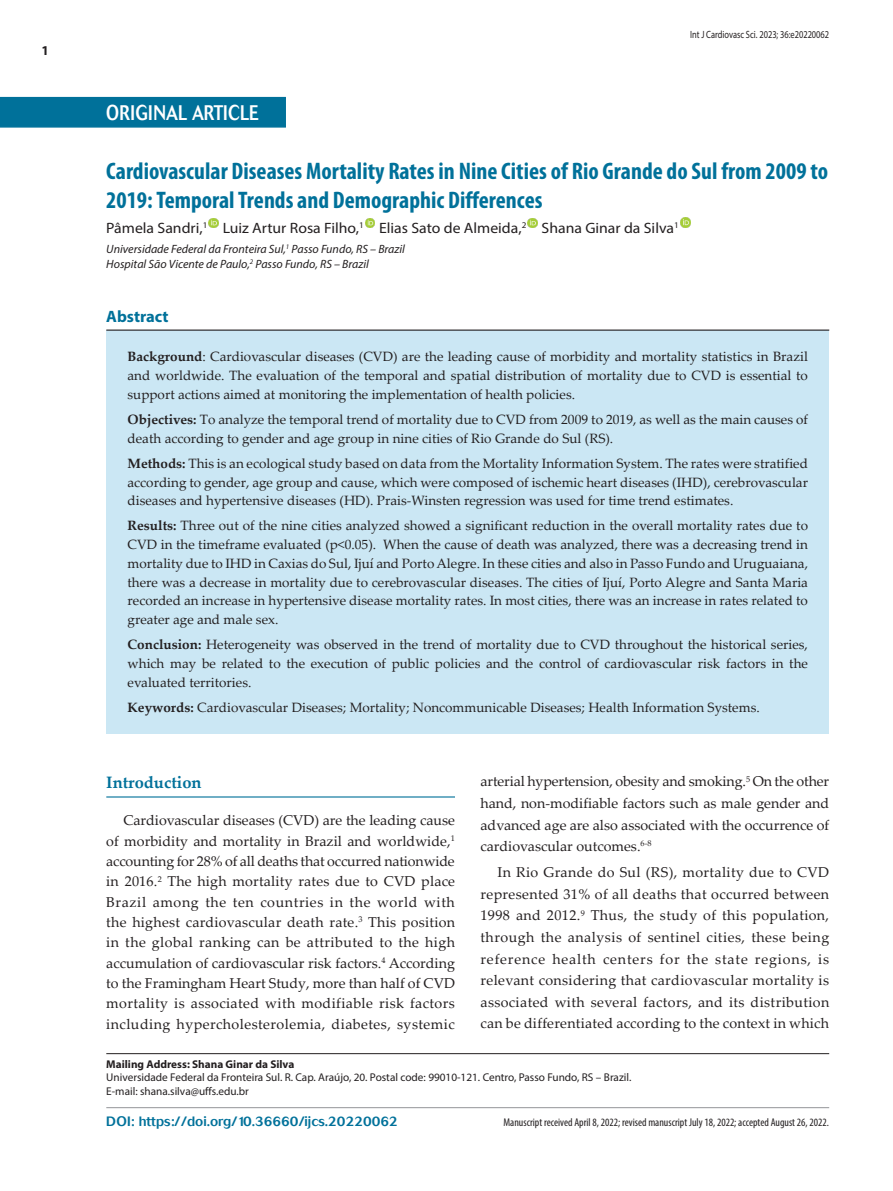
<style>
.page{position:relative;width:893px;height:1191px;background:#fff}
.page>*{position:absolute;margin:0;border:0;box-sizing:border-box;transform-origin:0 0}
._1_-_Titulo{font:700 condensed 24px/28.8px "Myriad Pro";color:#00719a}
.t1{font:500 21px "Cosmos";letter-spacing:.02em;color:#fff;scale:.8 1}
._1_-_Titulo-materia{font:700 16.5px "Palatino Linotype";color:#00719a}
.t2{font:700 16.5px "Myriad Pro";color:#00719a}
._3_-_Autores{font:15px "Myriad Pro";color:#231f20;scale:1.05 1}
._4_-_Texto-Basico{font:14.25px/20.2px "Palatino Linotype";letter-spacing:.015em;color:#231f20;text-align:justify}
._8_-_Resumo-portugue{font:13.5px/18.8px "Palatino Linotype";color:#231f20;text-align:justify}
._6_-_DOI{font:500 13.5px "Cosmos";color:#00719a}
.t3{font:700 13.5px "Myriad Pro";color:#231f20}
._4_-_Instituicao{font:italic 12px "Myriad Pro";color:#231f20}
._5_-_Correspondencia{font:11.25px "Myriad Pro";color:#231f20}
._7_-_Artigo-recebido{font:condensed 11.25px "Myriad Pro";color:#231f20}
._5_-_Correspondencia-2{font:700 11.25px "Myriad Pro";color:#231f20}
.t4{font:10.5px "Myriad Pro";color:#231f20;scale:.8 1}
.s1{font-weight:700}
</style>
<div class="page">
<hr style="left:106px;top:796px;width:349px;height:1px;background:#00719a">
<div style="left:0;top:97px;width:286px;height:31px;background:#00719a"></div>
<svg style="left:209px;top:218px;width:9px;height:10px"></svg>
<svg style="left:365px;top:218px;width:9px;height:10px"></svg>
<svg style="left:528px;top:218px;width:9px;height:10px"></svg>
<svg style="left:680px;top:217px;width:10px;height:11px"></svg>
<hr style="left:106px;top:1053px;width:723px;height:1px;background:#231f20">
<hr style="left:106px;top:1107px;width:723px;height:1px;background:#939598">
<div style="left:106px;top:330px;width:723px;height:403px;background:#cbe7f4"></div>
<hr style="left:106px;top:329px;width:723px;height:2px;background:#231f20">
<p class="t3" style="left:41px;top:42px;width:9px">1</p>
<h2 class="t1" style="left:106px;top:100px;width:192px">ORIGINAL ARTICLE</h2>
<p class="t4" style="left:690px;top:28px;width:175px">Int J Cardiovasc Sci. 2023; 36:e20220062</p>
<p class="_1_-_Titulo" style="left:106px;top:157px;width:723px">Cardiovascular Diseases Mortality Rates in Nine Cities of Rio Grande do Sul from 2009 to<br>2019: Temporal Trends and Demographic Differences</p>
<p class="_3_-_Autores" style="left:106px;top:218px;width:547px">Pâmela Sandri,<sup>1</sup> Luiz Artur Rosa Filho,<sup>1</sup> Elias Sato de Almeida,<sup>2</sup> Shana Ginar da Silva<sup>1</sup></p>
<p class="_4_-_Instituicao" style="left:106px;top:242px;width:300px">Universidade Federal da Fronteira Sul,<sup>1</sup> Passo Fundo, RS – Brazil</p>
<p class="_4_-_Instituicao" style="left:106px;top:256px;width:264px">Hospital São Vicente de Paulo,<sup>2</sup> Passo Fundo, RS – Brazil</p>
<p class="t2" style="left:106px;top:305px;width:64px">Abstract</p>
<p class="_8_-_Resumo-portugue" style="left:128px;top:347px;width:682px"><span class="s1">Background</span>: Cardiovascular diseases (CVD) are the leading cause of morbidity and mortality statistics in Brazil and worldwide. The evaluation of the temporal and spatial distribution of mortality due to CVD is essential to support actions aimed at monitoring the implementation of health policies.</p>
<p class="_8_-_Resumo-portugue" style="left:128px;top:409px;width:682px"><span class="s1">Objectives:</span> To analyze the temporal trend of mortality due to CVD from 2009 to 2019, as well as the main causes of death according to gender and age group in nine cities of Rio Grande do Sul (RS).</p>
<p class="_8_-_Resumo-portugue" style="left:128px;top:453px;width:682px"><span class="s1">Methods:</span> This is an ecological study based on data from the Mortality Information System. The rates were stratified according to gender, age group and cause, which were composed of ischemic heart diseases (IHD), cerebrovascular diseases and hypertensive diseases (HD). Prais-Winsten regression was used for time trend estimates.</p>
<p class="_8_-_Resumo-portugue" style="left:128px;top:516px;width:682px"><span class="s1">Results:</span> Three out of the nine cities analyzed showed a significant reduction in the overall mortality rates due to CVD in the timeframe evaluated (p&lt;0.05). When the cause of death was analyzed, there was a decreasing trend in mortality due to IHD in Caxias do Sul, Ijuí and Porto Alegre. In these cities and also in Passo Fundo and Uruguaiana, there was a decrease in mortality due to cerebrovascular diseases. The cities of Ijuí, Porto Alegre and Santa Maria recorded an increase in hypertensive disease mortality rates. In most cities, there was an increase in rates related to greater age and male sex.</p>
<p class="_8_-_Resumo-portugue" style="left:128px;top:635px;width:682px"><span class="s1">Conclusion:</span> Heterogeneity was observed in the trend of mortality due to CVD throughout the historical series, which may be related to the execution of public policies and the control of cardiovascular risk factors in the evaluated territories.</p>
<p class="_8_-_Resumo-portugue" style="left:128px;top:697px;width:634px"><span class="s1">Keywords:</span> Cardiovascular Diseases; Mortality; Noncommunicable Diseases; Health Information Systems.</p>
<p class="_1_-_Titulo-materia" style="left:106px;top:770px;width:97px">Introduction</p>
<p class="_4_-_Texto-Basico" style="left:106px;top:809px;width:350px;text-indent:17px">Cardiovascular diseases (CVD) are the leading cause of morbidity and mortality in Brazil and worldwide,<sup>1 </sup>accounting for 28% of all deaths that occurred nationwide in 2016.<sup>2</sup> The high mortality rates due to CVD place Brazil among the ten countries in the world with the highest cardiovascular death rate.<sup>3</sup> This position in the global ranking can be attributed to the high accumulation of cardiovascular risk factors.<sup>4</sup> According to the Framingham Heart Study, more than half of CVD mortality is associated with modifiable risk factors including hypercholesterolemia, diabetes, systemic</p>
<p class="_4_-_Texto-Basico" style="left:480px;top:770px;width:350px;line-height:21.6px">arterial hypertension, obesity and smoking.<sup>5</sup> On the other hand, non-modifiable factors such as male gender and advanced age are also associated with the occurrence of cardiovascular outcomes.<sup>6-8</sup></p>
<p class="_4_-_Texto-Basico" style="left:480px;top:860px;width:350px;line-height:21.6px;text-indent:17px">In Rio Grande do Sul (RS), mortality due to CVD represented 31% of all deaths that occurred between 1998 and 2012.<sup>9</sup> Thus, the study of this population, through the analysis of sentinel cities, these being reference health centers for the state regions, is relevant considering that cardiovascular mortality is associated with several factors, and its distribution can be differentiated according to the context in which</p>
<p class="_5_-_Correspondencia-2" style="left:106px;top:1056px;width:190px">Mailing Address: Shana Ginar da Silva</p>
<p class="_5_-_Correspondencia" style="left:106px;top:1070px;width:527px">Universidade Federal da Fronteira Sul. R. Cap. Araújo, 20. Postal code: 99010-121. Centro, Passo Fundo, RS – Brazil.</p>
<p class="_5_-_Correspondencia" style="left:106px;top:1083px;width:144px">E-mail: shana.silva@uffs.edu.br</p>
<p class="_7_-_Artigo-recebido" style="left:504px;top:1115px;width:327px">Manuscript received April 8, 2022; revised manuscript July 18, 2022; accepted August 26, 2022.</p>
<p class="_6_-_DOI" style="left:106px;top:1113px;width:293px">DOI: https://doi.org/10.36660/ijcs.20220062</p>
</div>
